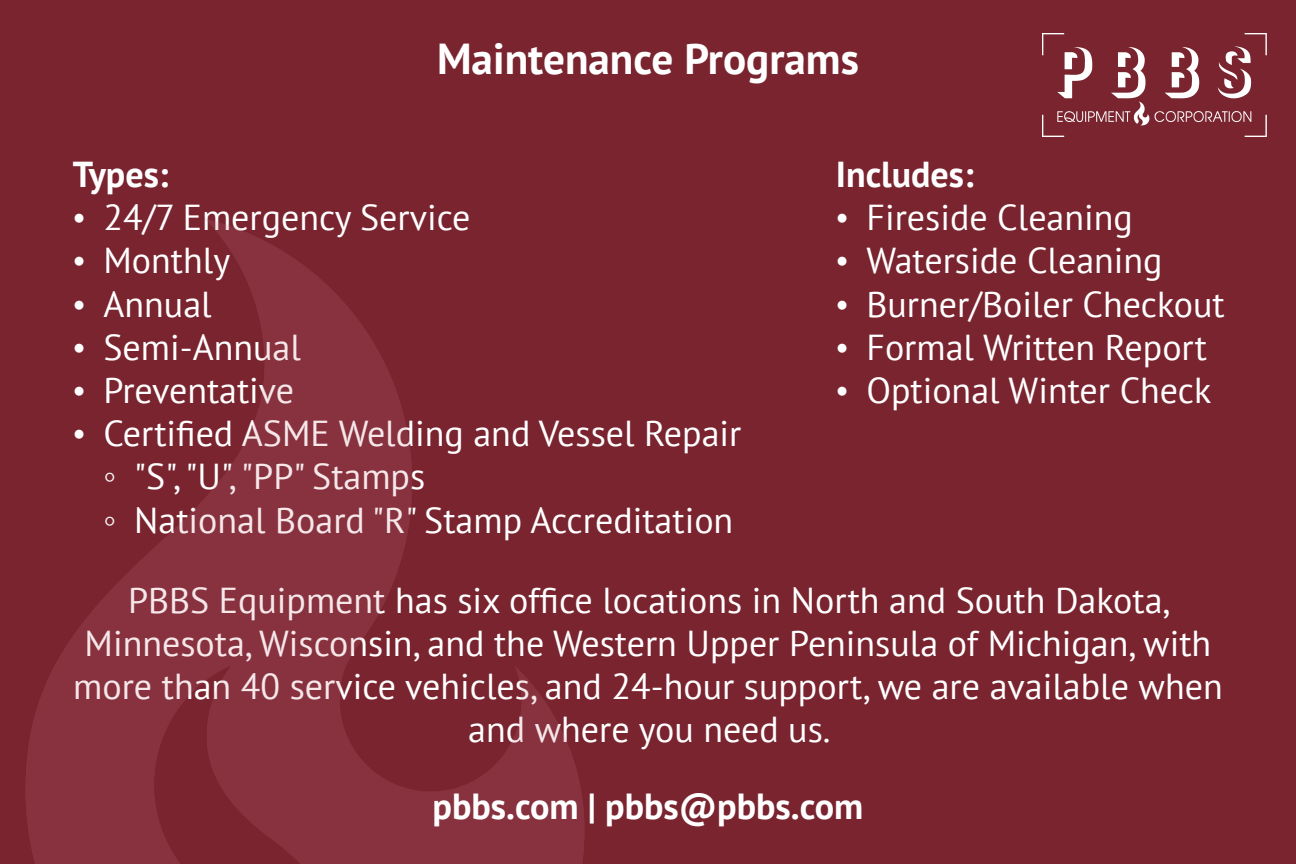
<style>
.page{position:relative;width:1296px;height:864px;background:#79242f}
.page>*{position:absolute;margin:0;border:0;box-sizing:border-box;transform-origin:0 0}
.t1{font:700 43.2px "PT Sans";color:#fff}
.t2{font:700 36.3px "PT Sans";color:#fff}
.t3{font:36px/43.2px "PT Sans";color:#fff}
.t4{font:700 36px "PT Sans";color:#fff}
.s1{font-family:"Times New Roman"}
</style>
<div class="page">
<img style="left:26px;top:219px;width:559px;height:645px">
<img style="left:1043px;top:33px;width:224px;height:103px">
<p class="t1" style="left:437px;top:30px;width:423px">Maintenance Programs</p>
<p class="t4" style="left:73px;top:151px;width:97px">Types:</p>
<p class="t3" style="left:73px;top:195px;width:399px"><span class="s1">•</span> 24/7 Emergency Service</p>
<p class="t3" style="left:73px;top:238px;width:159px"><span class="s1">•</span> Monthly</p>
<p class="t3" style="left:73px;top:282px;width:140px"><span class="s1">•</span> Annual</p>
<p class="t3" style="left:73px;top:325px;width:230px"><span class="s1">•</span> Semi-Annual</p>
<p class="t3" style="left:73px;top:368px;width:223px"><span class="s1">•</span> Preventative</p>
<p class="t3" style="left:104px;top:411px;width:639px;text-indent:-31px"><span class="s1">•</span> Certified ASME Welding and Vessel Repair <span class="s1">◦</span> "S", "U", "PP" Stamps<br><span class="s1">◦</span> National Board "R" Stamp Accreditation</p>
<p class="t4" style="left:836px;top:151px;width:139px">Includes:</p>
<p class="t3" style="left:836px;top:195px;width:299px"><span class="s1">•</span> Fireside Cleaning</p>
<p class="t3" style="left:836px;top:238px;width:328px"><span class="s1">•</span> Waterside Cleaning</p>
<p class="t3" style="left:836px;top:282px;width:390px"><span class="s1">•</span> Burner/Boiler Checkout</p>
<p class="t3" style="left:836px;top:325px;width:373px"><span class="s1">•</span> Formal Written Report</p>
<p class="t3" style="left:836px;top:368px;width:377px"><span class="s1">•</span> Optional Winter Check</p>
<p class="t3" style="left:73px;top:578px;width:1151px;text-align:center">PBBS Equipment has six office locations in North and South Dakota, Minnesota, Wisconsin, and the Western Upper Peninsula of Michigan, with more than 40 service vehicles, and 24-hour support, we are available when and where you need us.</p>
<p class="t2" style="left:433px;top:782px;width:432px">pbbs.com | pbbs@pbbs.com</p>
</div>
